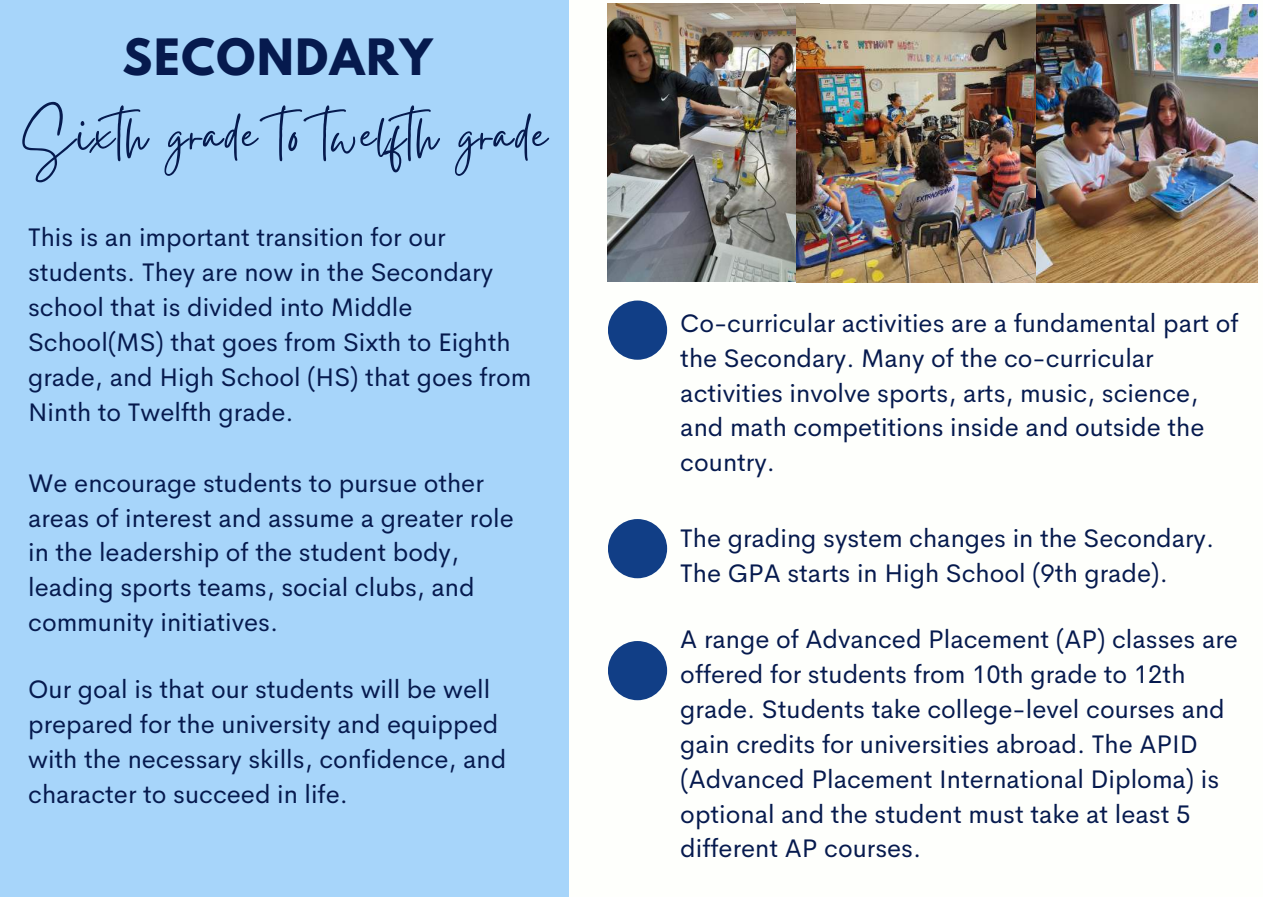
<style>
.page{position:relative;width:1263px;height:897px;background:#fff}
.page>*{position:absolute;margin:0;border:0;box-sizing:border-box;transform-origin:0 0}
.t1{font:66px "Gistesy";letter-spacing:.04em;color:#061a4e}
.t2{font:700 44.4px "League Spartan";letter-spacing:.04em;color:#061a4e}
.t3{font:25.5px/34.8px "Cerebri Sans";color:#061a4e}
</style>
<div class="page">
<div style="left:0;top:0;width:569px;height:897px;background:#a7d5fa"></div>
<div style="left:608px;top:300px;width:59px;height:60px;background:#113e86;border-radius:50%"></div>
<div style="left:608px;top:519px;width:59px;height:59px;background:#113e86;border-radius:50%"></div>
<div style="left:608px;top:641px;width:59px;height:59px;background:#113e86;border-radius:50%"></div>
<img style="left:608px;top:4px;width:188px;height:278px">
<img style="left:796px;top:4px;width:461px;height:278px">
<h2 class="t2" style="left:123px;top:35px;width:311px">SECONDARY</h2>
<h1 class="t1" style="left:22px;top:88px;width:526px">Sixth grade to twelfth grade</h1>
<p class="t3" style="left:28px;top:220px;width:505px">This is an important transition for our students. They are now in the Secondary school that is divided into Middle School(MS) that goes from Sixth to Eighth grade, and High School (HS) that goes from Ninth to Twelfth grade.</p>
<p class="t3" style="left:28px;top:465px;width:487px">We encourage students to pursue other areas of interest and assume a greater role in the leadership of the student body, leading sports teams, social clubs, and community initiatives.</p>
<p class="t3" style="left:28px;top:671px;width:480px">Our goal is that our students will be well prepared for the university and equipped with the necessary skills, confidence, and character to succeed in life.</p>
<p class="t3" style="left:680px;top:305px;width:560px">Co-curricular activities are a fundamental part of the Secondary. Many of the co-curricular activities involve sports, arts, music, science, and math competitions inside and outside the country.</p>
<p class="t3" style="left:680px;top:520px;width:535px">The grading system changes in the Secondary.<br>The GPA starts in High School (9th grade).</p>
<p class="t3" style="left:680px;top:622px;width:559px">A range of Advanced Placement (AP) classes are offered for students from 10th grade to 12th grade. Students take college-level courses and gain credits for universities abroad. The APID (Advanced Placement International Diploma) is optional and the student must take at least 5 different AP courses.</p>
</div>
